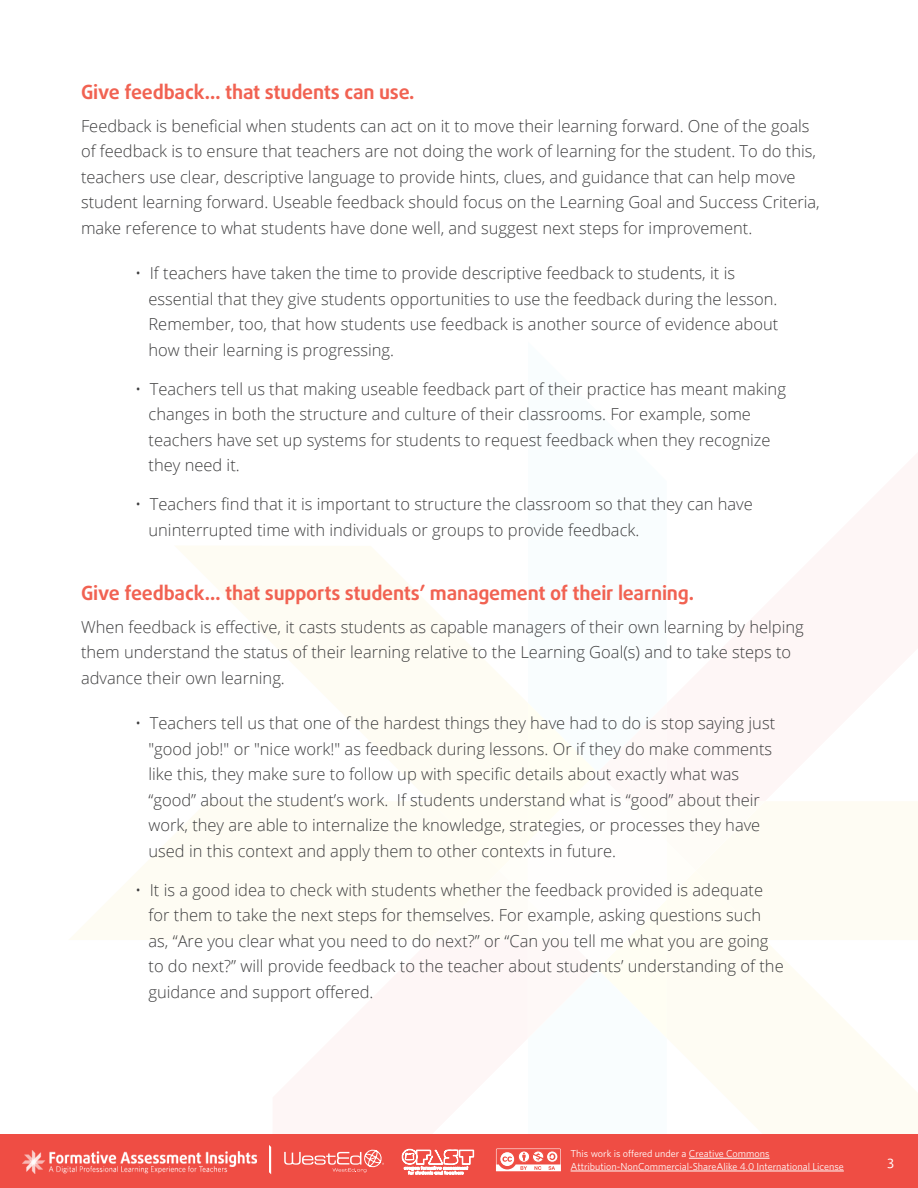
<style>
.page{position:relative;width:918px;height:1188px;background:#fff}
.page>*{position:absolute;margin:0;border:0;box-sizing:border-box;transform-origin:0 0}
.t1{font:700 19.5px "Daxline Pro";letter-spacing:-.01em;color:#f16252}
.t2{font:300 16.5px/25.5px "Open Sans";color:#3e3e3f}
.t3{font:13.5px "Daxline Pro";color:#fff}
.t4{font:10.2px/12.8px "Whitney HTF";color:#fff}
</style>
<div class="page">
<svg style="left:174px;top:546px;width:744px;height:589px;fill:#fefcf6"></svg>
<svg style="left:69px;top:801px;width:361px;height:139px;fill:#fefcf3"></svg>
<svg style="left:528px;top:546px;width:139px;height:589px"></svg>
<svg style="left:430px;top:703px;width:488px;height:335px"></svg>
<div style="left:0;top:1135px;width:918px;height:53px;background:#ef4d44"></div>
<img style="left:23px;top:1150px;width:234px;height:23px">
<svg style="left:269px;top:1145px;width:2px;height:29px"></svg>
<svg style="left:284px;top:1149px;width:100px;height:23px"></svg>
<svg style="left:402px;top:1148px;width:72px;height:26px"></svg>
<hr style="left:571px;top:1171px;width:273px;height:1px;background:#fff">
<hr style="left:689px;top:1158px;width:81px;height:1px;background:#fff">
<svg style="left:496px;top:1149px;width:65px;height:22px"></svg>
<h3 class="t1" style="left:81px;top:79px;width:335px">Give feedback… that students can use.</h3>
<p class="t2" style="left:81px;top:112px;width:730px">Feedback is beneficial when students can act on toit move their learning forward. One of the goals</p>
<p class="t2" style="left:81px;top:138px;width:737px">of feedback is to ensure that teachers are not doing the work of learning for the student. To do this, teachers use clear, descriptive language to provide hints, clues, and guidance that can help move</p>
<p class="t2" style="left:81px;top:189px;width:740px">student learning forward. Useable feedback should focus on the Learning Goal and Success Criteria, make reference to what students have done well, and suggest next steps for improvement.</p>
<p class="t2" style="left:150px;top:260px;width:587px">If teachers have taken the time to provide descriptive feedback to students isit,</p>
<p class="t2" style="left:135px;top:260px;width:8px">•</p>
<p class="t2" style="left:135px;top:376px;width:8px">•</p>
<p class="t2" style="left:135px;top:491px;width:8px">•</p>
<p class="t2" style="left:149px;top:286px;width:631px;text-align:justify">essential that they give students opportunities to use the feedback during the lesson.<br>Remember, too, that how students use feedback is another source of evidence about how their learning is progressing.</p>
<p class="t2" style="left:150px;top:376px;width:638px">Teachers tell us that making useable feedback part of their practice has meant making</p>
<p class="t2" style="left:149px;top:401px;width:623px">changes in both the structure and culture of their classrooms. For example, some teachers have set up systems for students to request feedback when they recognize</p>
<p class="t2" style="left:149px;top:452px;width:93px">they need .i t</p>
<p class="t2" style="left:150px;top:491px;width:605px">Teachers find that isit important to structure the classroom so that they can have</p>
<p class="t2" style="left:149px;top:517px;width:492px">uninterrupted time with individuals or groups to provide feedback.</p>
<h3 class="t1" style="left:81px;top:580px;width:615px">Give feedback… that supports students’ management of their learning.</h3>
<p class="t2" style="left:81px;top:613px;width:724px">When feedback is effective it, casts students as capable managers of their own learning by helping them understand the status of their learning relative to the Learning Goal s( ) and to take steps to</p>
<p class="t2" style="left:81px;top:664px;width:205px">advance their own learning.</p>
<p class="t2" style="left:150px;top:710px;width:627px">Teachers tell us that one of the hardest things they have had to do is stop saying just</p>
<p class="t2" style="left:135px;top:710px;width:8px">•</p>
<p class="t2" style="left:135px;top:877px;width:8px">•</p>
<p class="t2" style="left:149px;top:736px;width:625px">"good job!" or "nice work!" as feedback during lessons. Or if they do make comments like this, they make sure to follow up with specific details about exactly what was</p>
<p class="t2" style="left:397px;top:787px;width:365px">If students understand what is “good” about their</p>
<p class="t2" style="left:149px;top:787px;width:613px">“good” about the students’ work.<br>work, they are able to internalize the knowledge, strategies, or processes they have</p>
<p class="t2" style="left:149px;top:838px;width:469px">used in this context and apply them to other contexts in future.</p>
<p class="t2" style="left:150px;top:877px;width:615px">isIt a good idea to check with students whether the feedback provided is adequate</p>
<p class="t2" style="left:149px;top:902px;width:637px">for them to take the next steps for themselves. For example, asking questions such<br>as “, Are you clear what you need to do next?” or “Can you tell me what you are going to do next?” will provide feedback to the teacher about students’ understanding of the guidance and support offered.</p>
<p class="t4" style="left:571px;top:1147px;width:275px">This work is offered under a Creative Commons<br>Attribution-NonCommercial-ShareAlike 4.0 International License</p>
<p class="t3" style="left:887px;top:1152px;width:8px">3</p>
</div>
